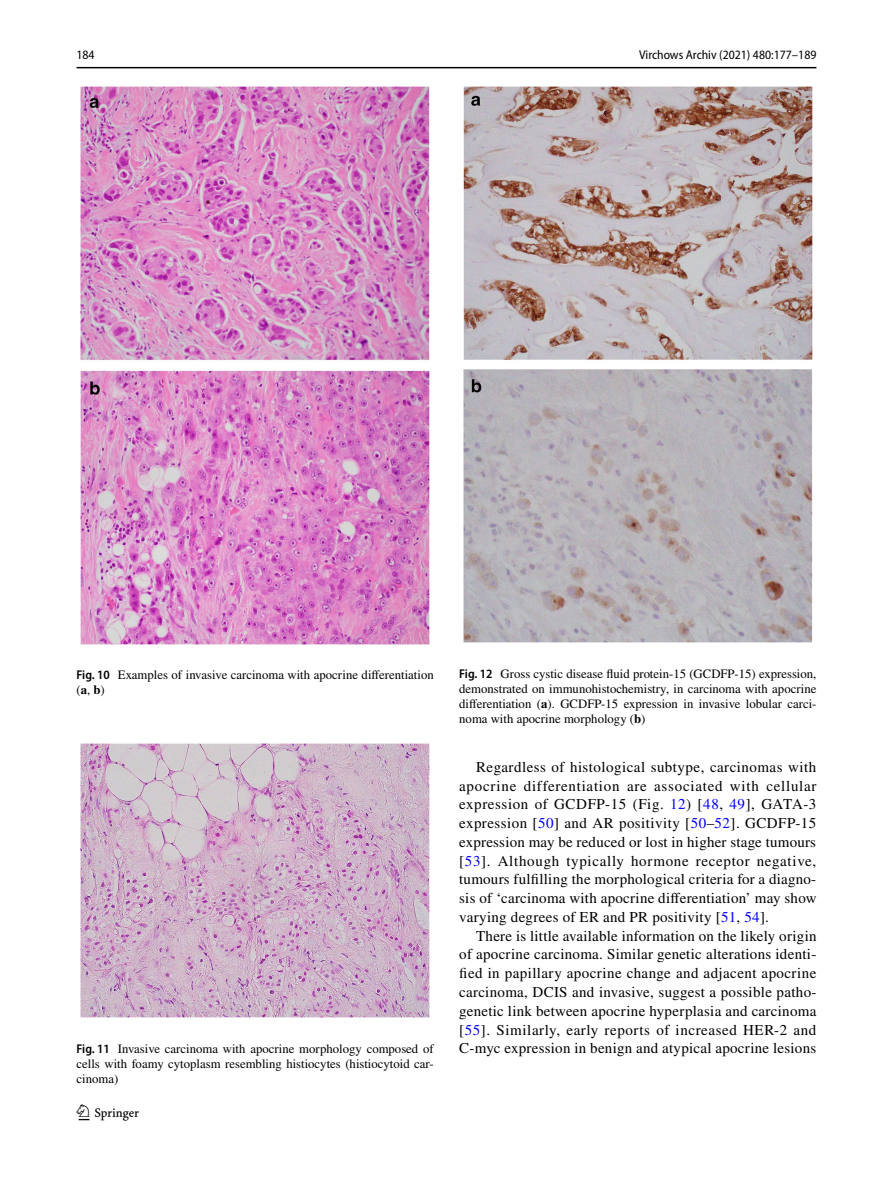
<style>
.page{position:relative;width:893px;height:1187px;background:#fff}
.page>*{position:absolute;margin:0;border:0;box-sizing:border-box;transform-origin:0 0}
.t1{font:22.5px "Springnew Regular 2";color:#000}
.t2{font:15px/18.8px "STIX";letter-spacing:.015em;color:#000;text-align:justify}
.t3{font:12.75px/15px "STIX";color:#000;text-align:justify}
.t4{font:semi-condensed 12.75px "Myriad Pro";color:#000}
.s1{font-family:"Myriad Pro";font-weight:600;font-stretch:semi-condensed}
.s2{font-weight:700}
.s3{color:#00f}
</style>
<div class="page">
<hr style="left:77px;top:67px;width:739px;height:1px;background:#000">
<img style="left:81px;top:87px;width:348px;height:557px">
<img style="left:81px;top:743px;width:348px;height:274px">
<img style="left:463px;top:87px;width:349px;height:555px">
<p class="t4" style="left:77px;top:48px;width:20px">184</p>
<p class="t4" style="left:639px;top:48px;width:179px">Virchows Archiv (2021) 480:177–189</p>
<p class="t3" style="left:77px;top:668px;width:359px"><span class="s1">Fig. 10</span> Examples of invasive carcinoma with apocrine differentiation (<span class="s2">a</span>, <span class="s2">b</span>)</p>
<p class="t3" style="left:77px;top:1041px;width:359px"><span class="s1">Fig. 11</span> Invasive carcinoma with apocrine morphology composed of cells with foamy cytoplasm resembling histiocytes (histiocytoid car&shy;cinoma)</p>
<h1 class="t1" style="left:79px;top:1104px;width:62px">1 3</h1>
<p class="t3" style="left:459px;top:666px;width:359px"><span class="s1">Fig. 12</span> Gross cystic disease fluid protein-15 (GCDFP-15) expression, demonstrated on immunohistochemistry, in carcinoma with apocrine differentiation (<span class="s2">a</span>). GCDFP-15 expression in invasive lobular carci&shy;noma with apocrine morphology (<span class="s2">b</span>)</p>
<p class="t2" style="left:459px;top:758px;width:359px;text-indent:17px">Regardless of histological subtype, carcinomas with apocrine differentiation are associated with cellular expression of GCDFP-15 (Fig. <span class="s3">12</span>) [<span class="s3">48</span>, <span class="s3">49</span>], GATA-3 expression [<span class="s3">50</span>] and AR positivity [<span class="s3">50</span>–<span class="s3">52</span>]. GCDFP-15 expression may be reduced or lost in higher stage tumours [<span class="s3">53</span>]. Although typically hormone receptor negative, tumours fulfilling the morphological criteria for a diagno&shy;sis of ‘carcinoma with apocrine differentiation’ may show varying degrees of ER and PR positivity [<span class="s3">51</span>, <span class="s3">54</span>].</p>
<p class="t2" style="left:459px;top:927px;width:359px;text-indent:17px">There is little available information on the likely origin of apocrine carcinoma. Similar genetic alterations identi&shy;fied in papillary apocrine change and adjacent apocrine carcinoma, DCIS and invasive, suggest a possible patho&shy;genetic link between apocrine hyperplasia and carcinoma [<span class="s3">55</span>]. Similarly, early reports of increased HER-2 and C-myc expression in benign and atypical apocrine lesions</p>
</div>
